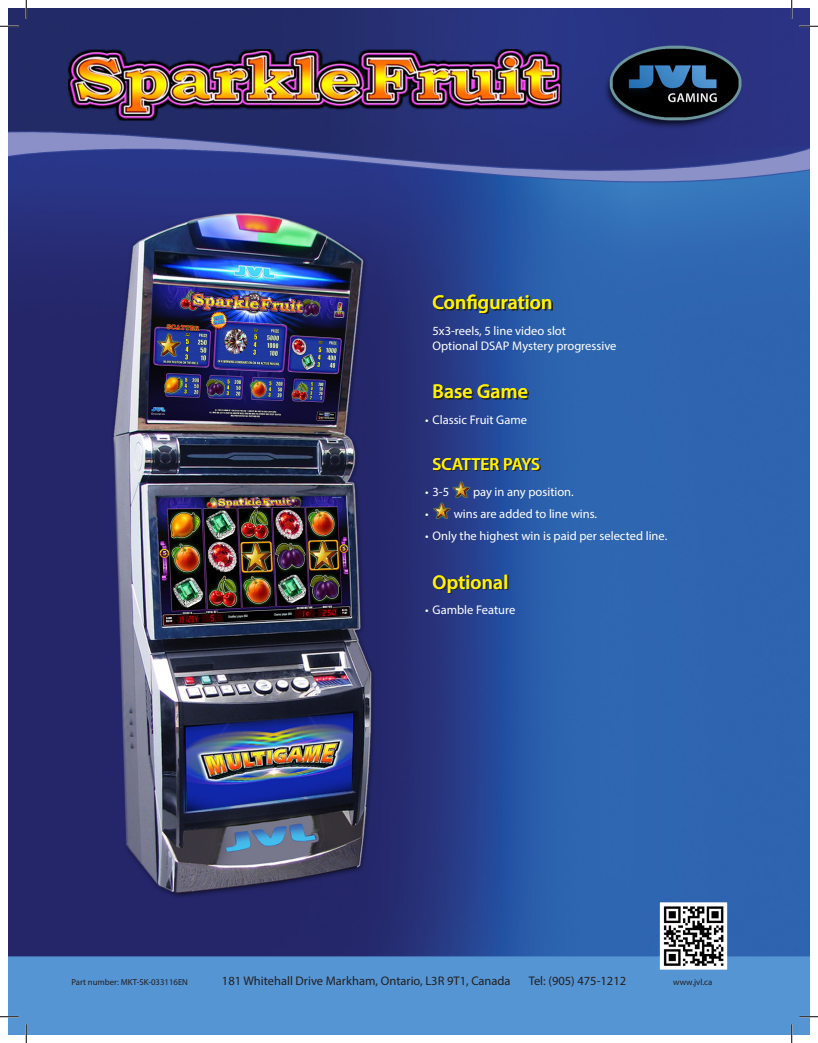
<style>
.page{position:relative;width:818px;height:1043px;background:#fff}
.page>*{position:absolute;margin:0;border:0;box-sizing:border-box;transform-origin:0 0}
.t1{font:600 20px "Myriad Pro";color:#fff101}
.t2{font:600 17.5px "Myriad Pro";color:#fff101}
.t3{font:12.5px "Myriad Pro";color:#fff}
.t4{font:12.5px "Myriad Pro";color:#231f20}
.t5{font:8.75px "Myriad Pro";color:#231f20}
</style>
<div class="page">
<img style="left:9px;top:9px;width:800px;height:1025px">
<svg style="left:434px;top:295px;width:118px;height:19px;background:#253f76"></svg>
<svg style="left:435px;top:385px;width:93px;height:14px"></svg>
<svg style="left:434px;top:459px;width:106px;height:12px"></svg>
<svg style="left:434px;top:575px;width:74px;height:18px"></svg>
<img style="left:445px;top:474px;width:32px;height:31px">
<img style="left:426px;top:496px;width:32px;height:31px">
<svg style="left:0;top:25px;width:19px;height:2px"></svg>
<svg style="left:799px;top:25px;width:19px;height:2px"></svg>
<svg style="left:0;top:1015px;width:19px;height:2px"></svg>
<svg style="left:799px;top:1015px;width:19px;height:2px"></svg>
<svg style="left:25px;top:0;width:2px;height:19px"></svg>
<svg style="left:25px;top:1024px;width:2px;height:18px"></svg>
<svg style="left:790px;top:0;width:2px;height:19px"></svg>
<svg style="left:790px;top:1024px;width:2px;height:18px"></svg>
<p class="t1" style="left:432px;top:289px;width:122px">Configuration</p>
<p class="t3" style="left:432px;top:322px;width:135px">5x3-reels, 5 line video slot</p>
<p class="t3" style="left:432px;top:337px;width:185px">Optional DSAP Mystery progressive</p>
<p class="t1" style="left:432px;top:379px;width:97px">Base Game</p>
<p class="t3" style="left:425px;top:412px;width:104px">• Classic Fruit Game</p>
<p class="t2" style="left:432px;top:453px;width:109px">SCATTER PAYS</p>
<p class="t3" style="left:425px;top:483px;width:26px">• 3-5</p>
<p class="t3" style="left:473px;top:483px;width:102px">pay in any position.</p>
<p class="t3" style="left:453px;top:505px;width:145px">wins are added to line wins.</p>
<p class="t3" style="left:425px;top:528px;width:244px">• Only the highest win is paid per selected line.</p>
<p class="t3" style="left:425px;top:506px;width:5px">•</p>
<p class="t1" style="left:432px;top:569px;width:78px">Optional</p>
<p class="t3" style="left:425px;top:602px;width:92px">• Gamble Feature</p>
<p class="t4" style="left:222px;top:973px;width:290px">181 Whitehall Drive Markham, Ontario, L3R 9T1, Canada</p>
<p class="t4" style="left:528px;top:973px;width:99px">Tel: (905) 475-1212</p>
<p class="t5" style="left:71px;top:976px;width:118px">Part number: MKT-SK-033116EN</p>
<p class="t5" style="left:673px;top:976px;width:41px">www.jvl.ca</p>
</div>
